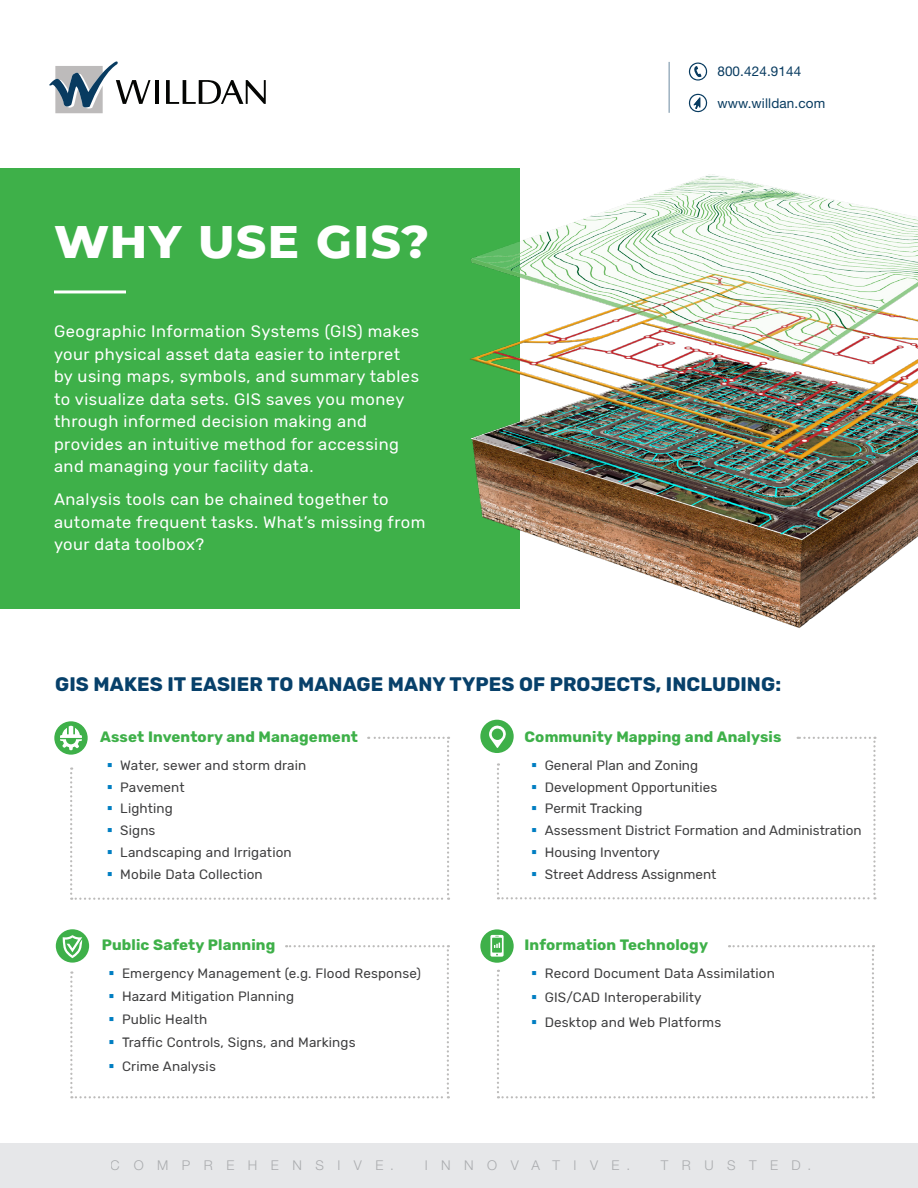
<style>
.page{position:relative;width:918px;height:1188px;background:#fff}
.page>*{position:absolute;margin:0;border:0;box-sizing:border-box;transform-origin:0 0}
.Heading_Page_1{font:800 46.5px "Montserrat";letter-spacing:.035em;color:#fff}
.Subheadings_Page_1{font:700 19.5px "Rubik";letter-spacing:.005em;color:#07406a}
.Body_Page_1{font:16.5px/22.5px "Rubik";letter-spacing:.03em;color:#fff}
.Subheadings_Page_1-2{font:700 15px "Rubik";letter-spacing:.01em;color:#3eb049}
.t1{font:13.5px "Rubik";letter-spacing:.01em;color:#3e3e3f}
.t2{font:300 13.5px "Helvetica Neue LT Std";letter-spacing:1em;color:#8a8c8f}
.t3{font:13.5px "Helvetica Neue LT Std";letter-spacing:.01em;color:#083b60}
</style>
<div class="page">
<div style="left:0;top:168px;width:519px;height:440px;background:#3eb049"></div>
<svg style="left:54px;top:721px;width:34px;height:34px"></svg>
<img style="left:462px;top:168px;width:456px;height:460px">
<div style="left:0;top:1144px;width:918px;height:44px;background:#e6e7e9"></div>
<hr style="left:54px;top:290px;width:72px;height:3px;background:#fff">
<hr style="left:669px;top:62px;width:1px;height:51px;background:#083b60">
<div style="left:56px;top:929px;width:33px;height:34px;background:#3eb049;border-radius:50%"></div>
<div style="left:480px;top:720px;width:34px;height:33px;background:#3eb049;border-radius:50%"></div>
<div style="left:480px;top:929px;width:34px;height:34px;background:#3eb049;border-radius:50%"></div>
<svg style="left:490px;top:935px;width:14px;height:22px"></svg>
<div style="left:492px;top:938px;width:10px;height:15px;background:#3eb049"></div>
<hr style="left:155px;top:80px;width:4px;height:24px;background:#040503">
<svg style="left:49px;top:61px;width:102px;height:52px"></svg>
<svg style="left:166px;top:80px;width:100px;height:24px"></svg>
<svg style="left:689px;top:94px;width:19px;height:19px"></svg>
<svg style="left:689px;top:63px;width:19px;height:18px"></svg>
<svg style="left:60px;top:726px;width:389px;height:174px"></svg>
<svg style="left:63px;top:935px;width:386px;height:163px"></svg>
<svg style="left:494px;top:943px;width:380px;height:155px"></svg>
<svg style="left:489px;top:725px;width:387px;height:174px"></svg>
<p class="t3" style="left:717px;top:64px;width:86px">800.424.9144</p>
<p class="Heading_Page_1" style="left:54px;top:208px;width:377px">WHY USE GIS?</p>
<p class="Body_Page_1" style="left:54px;top:320px;width:367px">Geographic Information Systems (GIS) makes your physical asset data easier to interpret by using maps, symbols, and summary tables to visualize data sets. GIS saves you money through informed decision making and provides an intuitive method for accessing and managing your facility data.</p>
<p class="Body_Page_1" style="left:54px;top:489px;width:373px">Analysis tools can be chained together to automate frequent tasks. What’s missing from your data toolbox?</p>
<p class="t3" style="left:717px;top:95px;width:109px">www.willdan.com</p>
<p class="Subheadings_Page_1" style="left:55px;top:673px;width:727px">GIS MAKES IT EASIER TO MANAGE MANY TYPES OF PROJECTS, INCLUDING:</p>
<p class="Subheadings_Page_1-2" style="left:525px;top:728px;width:258px">Community Mapping and Analysis</p>
<p class="t1" style="left:545px;top:757px;width:155px">General Plan and Zoning</p>
<p class="t1" style="left:545px;top:779px;width:174px">Development Opportunities</p>
<p class="t1" style="left:545px;top:801px;width:99px">Permit Tracking</p>
<p class="t1" style="left:545px;top:823px;width:318px">Assessment District Formation and Administration</p>
<p class="t1" style="left:545px;top:844px;width:117px">Housing Inventory</p>
<p class="t1" style="left:545px;top:866px;width:173px">Street Address Assignment</p>
<p class="Subheadings_Page_1-2" style="left:100px;top:728px;width:259px">Asset Inventory and Management</p>
<p class="t1" style="left:120px;top:757px;width:188px">Water, sewer and storm drain</p>
<p class="t1" style="left:120px;top:779px;width:66px">Pavement</p>
<p class="t1" style="left:120px;top:801px;width:54px">Lighting</p>
<p class="t1" style="left:120px;top:823px;width:37px">Signs</p>
<p class="t1" style="left:120px;top:844px;width:173px">Landscaping and Irrigation</p>
<p class="t1" style="left:120px;top:866px;width:144px">Mobile Data Collection</p>
<p class="Subheadings_Page_1-2" style="left:102px;top:936px;width:175px">Public Safety Planning</p>
<p class="t1" style="left:122px;top:965px;width:301px">Emergency Management (e.g. Flood Response)</p>
<p class="t1" style="left:122px;top:988px;width:174px">Hazard Mitigation Planning</p>
<p class="t1" style="left:122px;top:1012px;width:87px">Public Health</p>
<p class="t1" style="left:122px;top:1035px;width:235px">Traffic Controls, Signs, and Markings</p>
<p class="t1" style="left:122px;top:1058px;width:95px">Crime Analysis</p>
<p class="Subheadings_Page_1-2" style="left:525px;top:936px;width:185px">Information Technology</p>
<p class="t1" style="left:545px;top:965px;width:232px">Record Document Data Assimilation</p>
<p class="t1" style="left:545px;top:990px;width:158px">GIS/CAD Interoperability</p>
<p class="t1" style="left:545px;top:1015px;width:178px">Desktop and Web Platforms</p>
<p class="t2" style="left:111px;top:1157px;width:285px">COMPREHENSIVE.</p>
<p class="t2" style="left:425px;top:1157px;width:207px">INNOVATIVE.</p>
<p class="t2" style="left:661px;top:1157px;width:152px">TRUSTED.</p>
</div>
